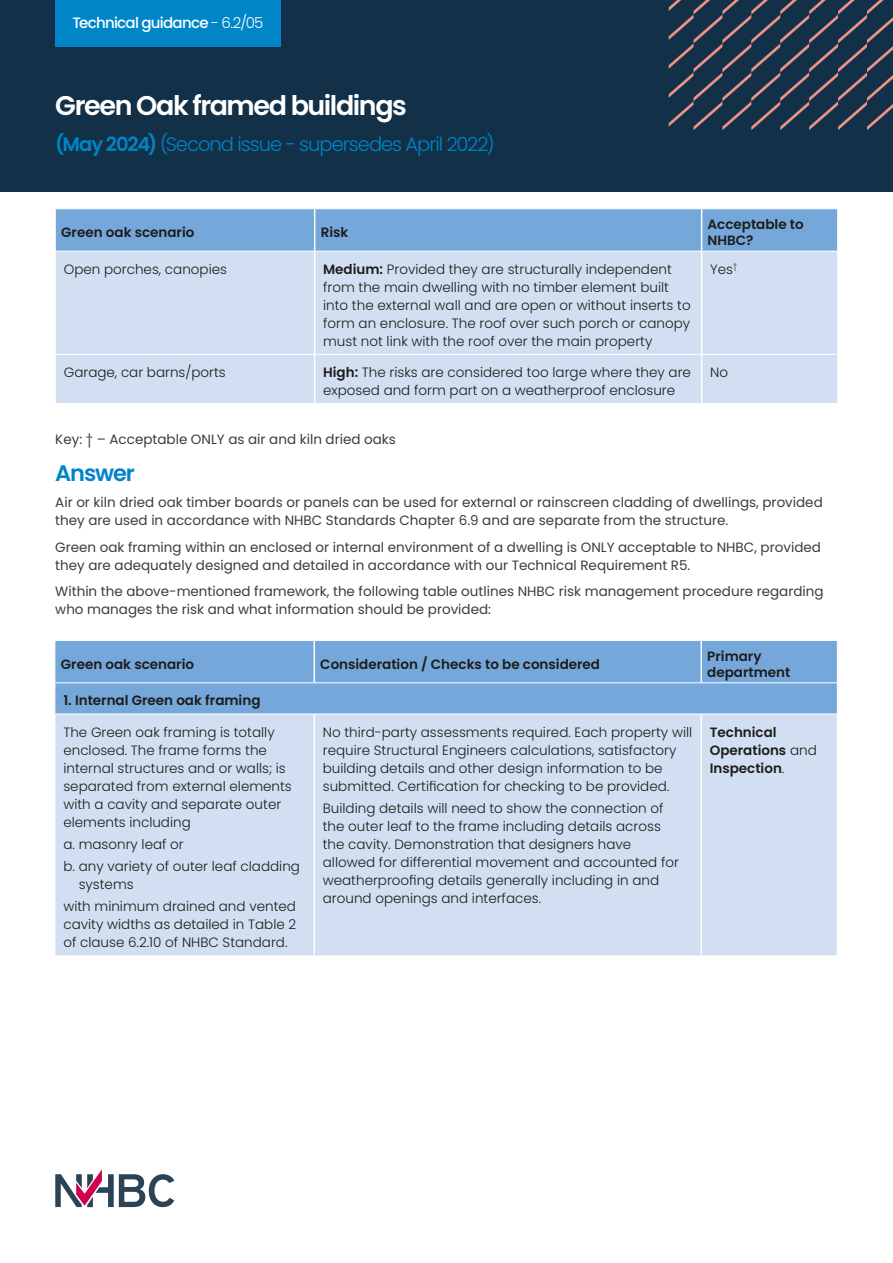
<style>
.page{position:relative;width:893px;height:1263px;background:#fff}
.page>*{position:absolute;margin:0;border:0;box-sizing:border-box;transform-origin:0 0}
.t1{font:600 27px "Poppins";letter-spacing:-.055em;color:#fff}
.t2{font:600 22.5px "Poppins";letter-spacing:-.05em;color:#0085c8}
.t3{font:300 19.5px "Poppins";letter-spacing:-.05em;color:#0085c8}
.t4{font:500 15px "Poppins";letter-spacing:-.05em;color:#fff}
.t5{font:300 13.5px/18px "Poppins";color:#1d1d1b}
.t6{font:13.5px/18px "Poppins";color:#3c3c3b}
.t7{font:600 13.5px/16.2px "Poppins";color:#1d1d1b}
.s1{font-weight:300}
.s2{font-weight:600}
</style>
<div class="page">
<div style="left:0;top:0;width:893px;height:191px;background:#123047"></div>
<svg style="left:669px;top:0;width:224px;height:130px"></svg>
<svg style="left:55px;top:1169px;width:119px;height:38px"></svg>
<div style="left:56px;top:209px;width:781px;height:42px;background:#75a7da"></div>
<div style="left:56px;top:252px;width:781px;height:151px;background:#d2dff3"></div>
<hr style="left:314px;top:209px;width:1px;height:42px;background:#fff">
<hr style="left:701px;top:209px;width:1px;height:42px;background:#fff">
<hr style="left:314px;top:251px;width:1px;height:103px;background:#fff">
<hr style="left:701px;top:251px;width:1px;height:103px;background:#fff">
<hr style="left:314px;top:355px;width:1px;height:48px;background:#fff">
<hr style="left:701px;top:355px;width:1px;height:48px;background:#fff">
<hr style="left:55px;top:354px;width:260px;height:1px;background:#fff">
<hr style="left:315px;top:354px;width:387px;height:1px;background:#fff">
<hr style="left:702px;top:354px;width:136px;height:1px;background:#fff">
<div style="left:56px;top:641px;width:781px;height:73px;background:#75a7da"></div>
<div style="left:56px;top:715px;width:781px;height:240px;background:#d2dff3"></div>
<hr style="left:314px;top:641px;width:1px;height:41px;background:#fff">
<hr style="left:700px;top:641px;width:2px;height:41px;background:#fff">
<hr style="left:314px;top:714px;width:1px;height:241px;background:#fff">
<hr style="left:700px;top:714px;width:2px;height:241px;background:#fff">
<hr style="left:55px;top:682px;width:259px;height:1px;background:#fff">
<hr style="left:314px;top:682px;width:387px;height:1px;background:#fff">
<hr style="left:701px;top:682px;width:137px;height:1px;background:#fff">
<div style="left:55px;top:0;width:226px;height:46px;background:#0085c8"></div>
<p class="t4" style="left:72px;top:14px;width:193px">Technical guidance <span class="s1">- 6.2/05</span></p>
<h1 class="t1" style="left:55px;top:90px;width:353px">Green Oak framed buildings</h1>
<h3 class="t3" style="left:55px;top:132px;width:441px"><span class="s2">(May 2024)</span> (Second issue - supersedes April 2022)</h3>
<p class="t7" style="left:61px;top:224px;width:135px">Green oak scenario</p>
<p class="t7" style="left:321px;top:224px;width:29px">Risk</p>
<p class="t7" style="left:708px;top:216px;width:98px">Acceptable to<br>NHBC?</p>
<p class="t5" style="left:64px;top:260px;width:165px">Open porches, canopies</p>
<p class="t5" style="left:323px;top:260px;width:369px"><span class="s2">Medium:</span> Provided they are structurally independent from the main dwelling with no timber element built into the external wall and are open or without inserts to form an enclosure. The roof over such porch or canopy must not link with the roof over the main property</p>
<p class="t5" style="left:710px;top:260px;width:28px">Yes<sup>†</sup></p>
<p class="t5" style="left:64px;top:363px;width:164px">Garage, car barns/ports</p>
<p class="t5" style="left:323px;top:363px;width:369px"><span class="s2">High:</span> The risks are considered too large where they are exposed and form part on a weatherproof enclosure</p>
<p class="t5" style="left:710px;top:363px;width:19px">No</p>
<p class="t6" style="left:55px;top:430px;width:342px">Key: † – Acceptable ONLY as air and kiln dried oaks</p>
<h2 class="t2" style="left:55px;top:460px;width:81px">Answer</h2>
<p class="t6" style="left:55px;top:493px;width:769px">Air or kiln dried oak timber boards or panels can be used for external or rainscreen cladding of dwellings, provided they are used in accordance with NHBC Standards Chapter 6.9 and are separate from the structure.</p>
<p class="t6" style="left:55px;top:538px;width:767px">Green oak framing within an enclosed or internal environment of a dwelling is ONLY acceptable to NHBC, provided they are adequately designed and detailed in accordance with our Technical Requirement R5.</p>
<p class="t6" style="left:55px;top:582px;width:770px">Within the above-mentioned framework, the following table outlines NHBC risk management procedure regarding who manages the risk and what information should be provided:</p>
<p class="t7" style="left:61px;top:656px;width:135px">Green oak scenario</p>
<p class="t7" style="left:320px;top:656px;width:281px">Consideration / Checks to be considered</p>
<p class="t7" style="left:707px;top:648px;width:85px">Primary department</p>
<p class="t7" style="left:63px;top:693px;width:199px">1. Internal Green oak framing</p>
<p class="t5" style="left:63px;top:723px;width:230px">The Green oak framing is totally enclosed. The frame forms the internal structures and or walls; is separated from external elements with a cavity and separate outer elements including</p>
<p class="t5" style="left:63px;top:833px;width:238px;line-height:22.2px">a. masonry leaf or<br>b. any variety of outer leaf cladding</p>
<p class="t5" style="left:63px;top:873px;width:234px;line-height:22.2px;text-indent:15px">systems<br>with minimum drained and vented</p>
<p class="t5" style="left:63px;top:916px;width:234px">cavity widths as detailed in Table 2 of clause 6.2.10 of NHBC Standard.</p>
<p class="t7" style="left:710px;top:723px;width:109px;line-height:18px">Technical<br>Operations <span class="s1">and<br></span>Inspection<span class="s1">.</span></p>
<p class="t5" style="left:323px;top:723px;width:371px">No third-party assessments required. Each property will require Structural Engineers calculations, satisfactory building details and other design information to be submitted. Certification for checking to be provided.</p>
<p class="t5" style="left:323px;top:799px;width:358px">Building details will need to show the connection of the outer leaf to the frame including details across the cavity. Demonstration that designers have allowed for differential movement and accounted for weatherproofing details generally including in and around openings and interfaces.</p>
</div>
